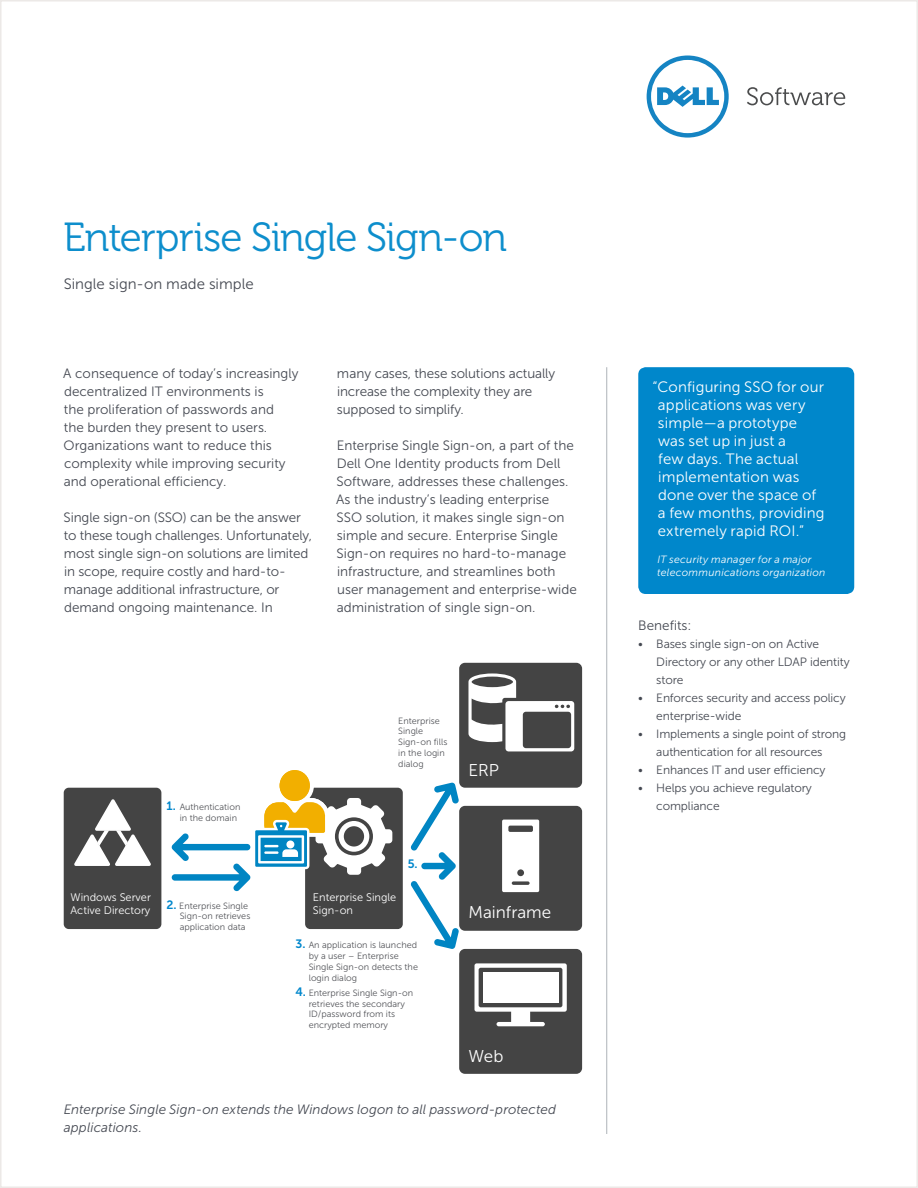
<style>
.page{position:relative;width:918px;height:1188px;background:#fff}
.page>*{position:absolute;margin:0;border:0;box-sizing:border-box;transform-origin:0 0}
.Main_Headline__front{font:40.5px "Museo For Dell 300";letter-spacing:-.02em;color:#0d8ecc}
.t1{font:17.1px "Museo Sans For Dell 300";color:#fff}
.Pull_quote_in_box__F{font:15px/18px "Museo Sans For Dell 300";letter-spacing:.01em;color:#fff}
.Main_Subhead__front{font:15px "Museo Sans For Dell 300";color:#454952}
.Body_copy{font:13.5px/18px "Museo Sans For Dell 300";color:#454952}
.image_caption{font:italic 13.5px/18px "Museo Sans For Dell 300";letter-spacing:.005em;color:#454952}
.Bullets_Header__fron{font:13.5px "Museo Sans For Dell 300";color:#454952}
.t2{font:12.15px "Museo Sans For Dell 700";color:#0087cc}
.t3{font:12px/18px "Museo Sans For Dell 300";letter-spacing:-.01em;color:#454952}
.t4{font:10.95px/13.2px "Museo Sans For Dell 300";color:#fff}
.Pull_Quote_Author_s{font:italic 10.5px/13.5px "Museo Sans For Dell 300";letter-spacing:.025em;color:#fff}
.t5{font:9px/10.9px "Museo Sans For Dell 300";color:#54555a}
.s1{font-family:"Museo Sans For Dell 700";font-size:12.15px;color:#0087cc}
</style>
<div class="page">
<svg style="left:647px;top:56px;width:82px;height:82px"></svg>
<svg style="left:747px;top:87px;width:98px;height:18px"></svg>
<div style="left:459px;top:663px;width:123px;height:125px;background:#444;border-radius:6px"></div>
<div style="left:459px;top:806px;width:123px;height:125px;background:#444;border-radius:6px"></div>
<div style="left:305px;top:788px;width:98px;height:141px;background:#444;border-radius:5px"></div>
<div style="left:64px;top:788px;width:97px;height:141px;background:#444;border-radius:5px"></div>
<div style="left:459px;top:949px;width:123px;height:125px;background:#444;border-radius:6px"></div>
<svg style="left:74px;top:799px;width:77px;height:67px"></svg>
<svg style="left:475px;top:963px;width:92px;height:63px"></svg>
<svg style="left:502px;top:698px;width:75px;height:56px"></svg>
<svg style="left:468px;top:673px;width:106px;height:78px"></svg>
<svg style="left:502px;top:820px;width:37px;height:72px;background:#ededed"></svg>
<svg style="left:410px;top:783px;width:49px;height:166px"></svg>
<svg style="left:172px;top:770px;width:220px;height:121px"></svg>
<div style="left:638px;top:367px;width:216px;height:227px;background:#0087cb;border-radius:7px"></div>
<hr style="left:606px;top:367px;width:1px;height:767px;background:#aeb3b8">
<p class="Main_Headline__front" style="left:63px;top:215px;width:446px">Enterprise Single Sign-on</p>
<p class="Main_Subhead__front" style="left:64px;top:276px;width:192px">Single sign-on made simple</p>
<p class="Body_copy" style="left:63px;top:364px;width:237px">A consequence of today’s increasingly decentralized IT environments is<br>the proliferation of passwords and<br>the burden they present to users.<br>Organizations want to reduce this complexity while improving security and operational efficiency.</p>
<p class="Body_copy" style="left:64px;top:508px;width:250px">Single sign-on (SSO) can be the answer to these tough challenges. Unfortunately, most single sign-on solutions are limited in scope, require costly and hard-to&shy;manage additional infrastructure, or demand ongoing maintenance. In</p>
<p class="Body_copy" style="left:337px;top:364px;width:220px">many cases, these solutions actually increase the complexity they are supposed to simplify.</p>
<p class="Body_copy" style="left:336px;top:436px;width:242px">Enterprise Single Sign-on, a part of the Dell One Identity products from Dell Software, addresses these challenges.<br>As the industry’s leading enterprise SSO solution, it makes single sign-on simple and secure. Enterprise Single Sign-on requires no hard-to-manage infrastructure, and streamlines both user management and enterprise-wide administration of single sign-on.</p>
<p class="t5" style="left:180px;top:802px;width:62px;text-indent:-13px"><span class="s1">1.</span> Authentication in the domain</p>
<p class="t5" style="left:398px;top:715px;width:51px">Enterprise<br>Single<br>Sign-on fills in the login dialog</p>
<p class="t1" style="left:468px;top:761px;width:32px">ERP</p>
<p class="t2" style="left:408px;top:857px;width:11px">5.</p>
<p class="t4" style="left:71px;top:891px;width:82px">Windows Server<br>Active Directory</p>
<p class="t4" style="left:313px;top:891px;width:85px">Enterprise Single<br>Sign-on</p>
<p class="t5" style="left:180px;top:900px;width:72px;text-indent:-13px"><span class="s1">2.</span> Enterprise Single<br>Sign-on retrieves application data</p>
<p class="t5" style="left:309px;top:940px;width:111px;text-indent:-13px"><span class="s1">3.</span> An application is launched by a user – Enterprise<br>Single Sign-on detects the login dialog</p>
<p class="t5" style="left:309px;top:987px;width:106px;text-indent:-13px"><span class="s1">4.</span> Enterprise Single Sign-on retrieves the secondary<br>ID/password from its encrypted memory</p>
<p class="t1" style="left:468px;top:903px;width:84px">Mainframe</p>
<p class="t1" style="left:468px;top:1047px;width:36px">Web</p>
<p class="image_caption" style="left:64px;top:1101px;width:494px">Enterprise Single Sign-on extends the Windows logon to all password-protected applications.</p>
<p class="Pull_quote_in_box__F" style="left:658px;top:378px;width:168px;text-indent:-5px">“Configuring SSO for our applications was very simple—a prototype was set up in just a<br>few days. The actual implementation was done over the space of a few months, providing extremely rapid ROI.”</p>
<p class="Pull_Quote_Author_s" style="left:657px;top:552px;width:170px">IT security manager for a major telecommunications organization</p>
<p class="Bullets_Header__fron" style="left:638px;top:618px;width:55px">Benefits:</p>
<p class="t3" style="left:656px;top:635px;width:195px;text-indent:-18px">• Bases single sign-on on Active<br>Directory or any other LDAP identity store</p>
<p class="t3" style="left:656px;top:689px;width:191px;text-indent:-18px">• Enforces security and access policy enterprise-wide</p>
<p class="t3" style="left:638px;top:725px;width:209px;text-align:center">• Implements a single point of strong authentication for all resources</p>
<p class="t3" style="left:638px;top:761px;width:189px">• Enhances IT and user efficiency</p>
<p class="t3" style="left:656px;top:779px;width:157px;text-indent:-18px">• Helps you achieve regulatory compliance</p>
</div>
